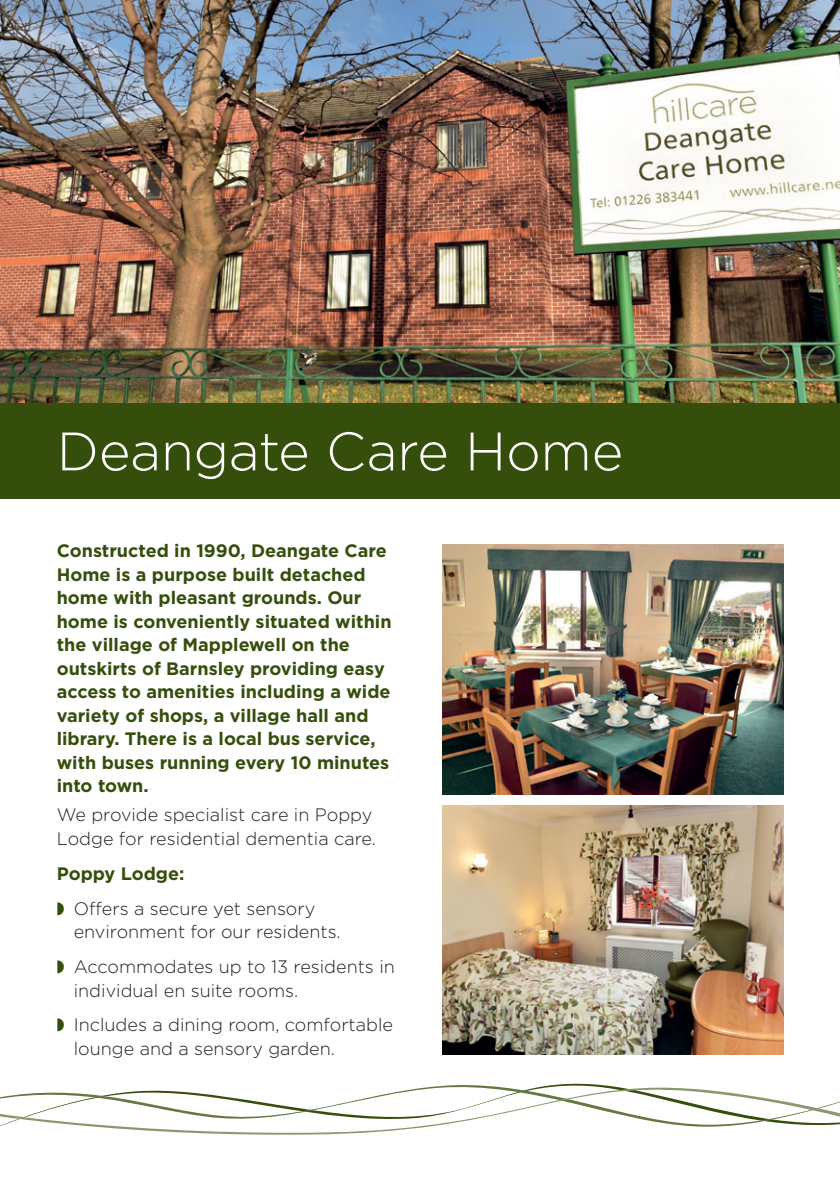
<style>
.page{position:relative;width:840px;height:1191px;background:#fff}
.page>*{position:absolute;margin:0;border:0;box-sizing:border-box;transform-origin:0 0}
.t1{font:300 54px "Gotham";letter-spacing:-.005em;color:#fff}
.First_Intro_Para{font:700 18px/23.6px "Gotham";color:#364e0b}
.Main_Body_Copy{font:300 18px/23.6px "Gotham";color:#231f20}
.Main_Body_Copy-2{font:700 18px "Gotham";color:#364e0b}
</style>
<div class="page">
<img style="left:0;top:0;width:839px;height:404px">
<div style="left:0;top:404px;width:839px;height:95px;background:#364e0b"></div>
<img style="left:442px;top:805px;width:340px;height:249px">
<img style="left:442px;top:544px;width:340px;height:250px">
<svg style="left:431px;top:1083px;width:185px;height:4px"></svg>
<svg style="left:0;top:1087px;width:839px;height:48px"></svg>
<p class="t1" style="left:57px;top:422px;width:567px">Deangate Care Home</p>
<p class="First_Intro_Para" style="left:57px;top:538px;width:336px">Constructed in 1990, Deangate Care<br>Home is a purpose built detached home with pleasant grounds. Our home is conveniently situated within the village of Mapplewell on the outskirts of Barnsley providing easy access to amenities including a wide variety of shops, a village hall and library. There is a local bus service, with buses running every 10 minutes into town.</p>
<p class="Main_Body_Copy" style="left:57px;top:803px;width:320px">We provide specialist care in Poppy<br>Lodge for residential dementia care.</p>
<p class="Main_Body_Copy-2" style="left:57px;top:863px;width:129px">Poppy Lodge:</p>
<p class="Main_Body_Copy" style="left:74px;top:896px;width:268px">Offers a secure yet sensory environment for our residents.</p>
<p class="Main_Body_Copy" style="left:74px;top:954px;width:322px">Accommodates up to 13 residents in individual en suite rooms.</p>
<p class="Main_Body_Copy" style="left:74px;top:1013px;width:320px">Includes a dining room, comfortable lounge and a sensory garden.</p>
</div>
